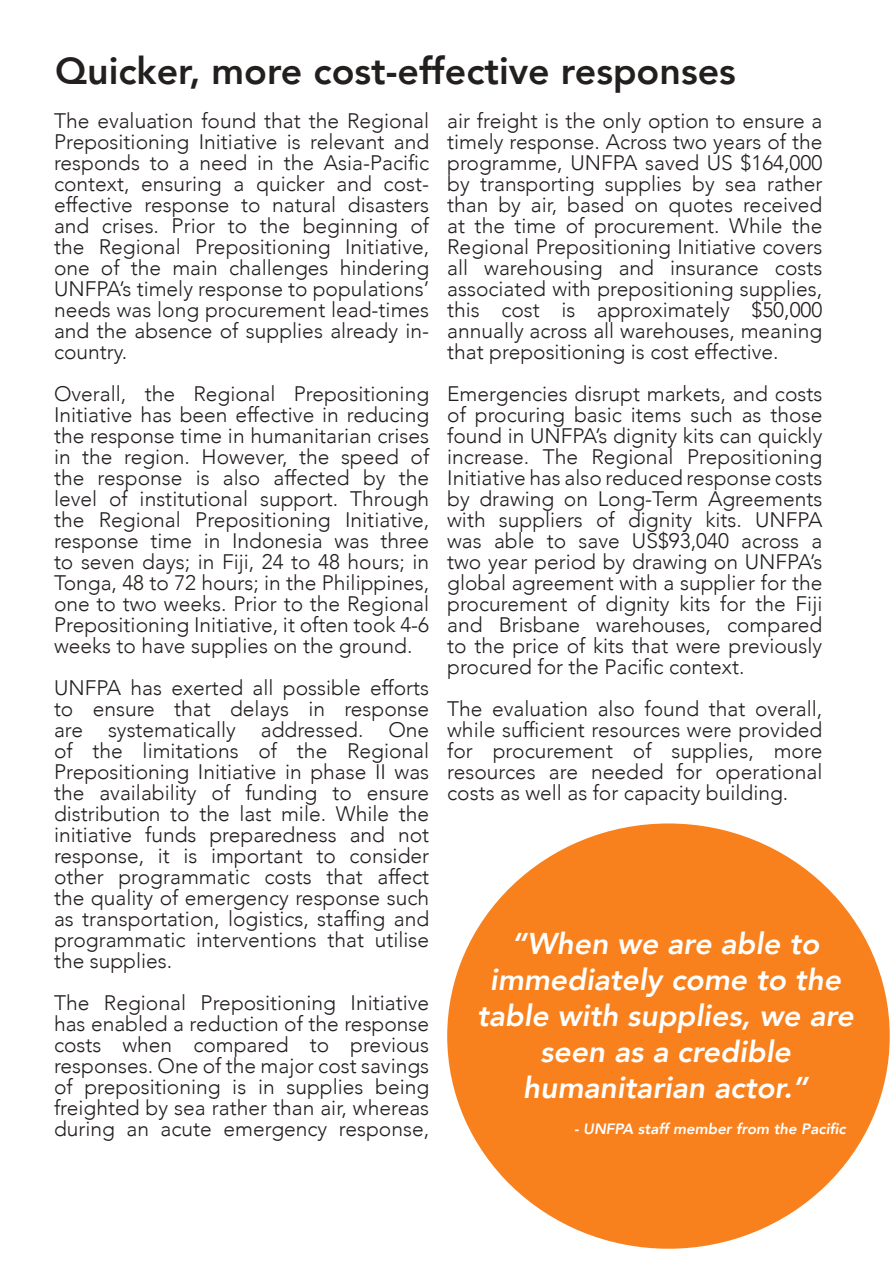
<style>
.page{position:relative;width:893px;height:1263px;background:#fff}
.page>*{position:absolute;margin:0;border:0;box-sizing:border-box;transform-origin:0 0}
.t1{font:800 37.5px "Avenir";color:#241f1f}
.t2{font:italic 800 30px/36px "Avenir";color:#fff;text-align:center}
.t3{font:300 21px/21px "Avenir";color:#241f1f;text-align:justify}
.t4{font:italic 800 15px "Avenir";color:#fff}
</style>
<div class="page">
<div style="left:447px;top:823px;width:443px;height:426px;background:#f8811e;border-radius:50%"></div>
<h1 class="t1" style="left:55px;top:42px;width:682px">Quicker, more cost-effective responses</h1>
<p class="t3" style="left:54px;top:110px;width:377px">The evaluation found that the Regional Prepositioning Initiative is relevant and responds to a need in the Asia-Pacific context, ensuring a quicker and cost&shy;effective response to natural disasters and crises. Prior to the beginning of the Regional Prepositioning Initiative, one of the main challenges hindering UNFPA’s timely response to populations’ needs was long procurement lead-times and the absence of supplies already in&shy;country.</p>
<p class="t3" style="left:54px;top:383px;width:377px">Overall, the Regional Prepositioning Initiative has been effective in reducing the response time in humanitarian crises in the region. However, the speed of the response is also affected by the level of institutional support. Through the Regional Prepositioning Initiative, response time in Indonesia was three to seven days; in Fiji, 24 to 48 hours; in Tonga, 48 to 72 hours; in the Philippines, one to two weeks. Prior to the Regional Prepositioning Initiative, it often took 4-6 weeks to have supplies on the ground.</p>
<p class="t3" style="left:54px;top:677px;width:377px">UNFPA has exerted all possible efforts to ensure that delays in response are systematically addressed. One of the limitations of the Regional Prepositioning Initiative in phase II was the availability of funding to ensure distribution to the last mile. While the initiative funds preparedness and not response, it is important to consider other programmatic costs that affect the quality of emergency response such as transportation, logistics, staffing and programmatic interventions that utilise the supplies.</p>
<p class="t3" style="left:54px;top:992px;width:377px">The Regional Prepositioning Initiative has enabled a reduction of the response costs when compared to previous responses. One of the major cost savings of prepositioning is in supplies being freighted by sea rather than air, whereas during an acute emergency response,</p>
<p class="t3" style="left:447px;top:110px;width:377px">air freight is the only option to ensure a timely response. Across two years of the programme, UNFPA saved US $164,000 by transporting supplies by sea rather than by air, based on quotes received at the time of procurement. While the Regional Prepositioning Initiative covers all warehousing and insurance costs associated with prepositioning supplies, this cost is approximately $50,000 annually across all warehouses, meaning that prepositioning is cost effective.</p>
<p class="t3" style="left:447px;top:383px;width:377px">Emergencies disrupt markets, and costs of procuring basic items such as those found in UNFPA’s dignity kits can quickly increase. The Regional Prepositioning Initiative has also reduced response costs by drawing on Long-Term Agreements with suppliers of dignity kits. UNFPA was able to save US$93,040 across a two year period by drawing on UNFPA’s global agreement with a supplier for the procurement of dignity kits for the Fiji and Brisbane warehouses, compared to the price of kits that were previously procured for the Pacific context.</p>
<p class="t3" style="left:447px;top:698px;width:377px">The evaluation also found that overall, while sufficient resources were provided for procurement of supplies, more resources are needed for operational costs as well as for capacity building.</p>
<h2 class="t2" style="left:477px;top:925px;width:378px">“When we are able to immediately come to the table with supplies, we are seen as a credible humanitarian actor.”</h2>
<p class="t4" style="left:574px;top:1119px;width:273px">- UNFPA staff member from the Pacific</p>
</div>
